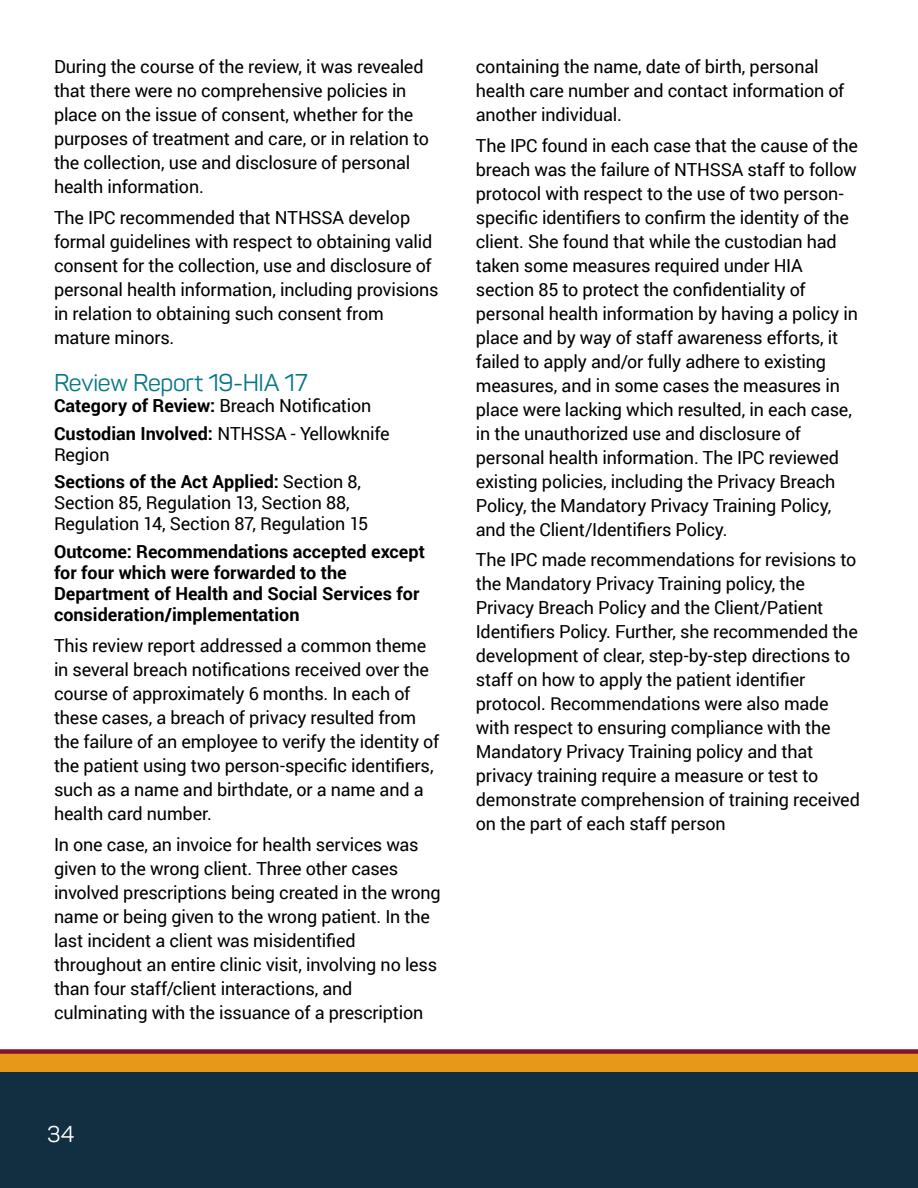
<style>
.page{position:relative;width:918px;height:1188px;background:#fff}
.page>*{position:absolute;margin:0;border:0;box-sizing:border-box;transform-origin:0 0}
.t1{font:24px "Panton W01";letter-spacing:-.015em;color:#077688}
.t2{font:22.5px "Panton W01";color:#fff}
.t3{font:18px/24px "Roboto";letter-spacing:-.01em;color:#000}
.t4{font:700 18px/21px "Roboto";color:#000}
.s1{font-weight:700}
.s2{font-weight:400}
</style>
<div class="page">
<svg style="left:0;top:1049px;width:918px;height:24px;background:#cb7b20"></svg>
<div style="left:0;top:1073px;width:918px;height:115px;background:#122f41"></div>
<p class="t3" style="left:54px;top:54px;width:376px">During the course of the review, it was revealed that there were no comprehensive policies in place on the issue of consent, whether for the purposes of treatment and care, or in relation to the collection, use and disclosure of personal health information.</p>
<p class="t3" style="left:54px;top:205px;width:386px">The IPC recommended that NTHSSA develop formal guidelines with respect to obtaining valid consent for the collection, use and disclosure of personal health information, including provisions in relation to obtaining such consent from mature minors.</p>
<h1 class="t1" style="left:54px;top:369px;width:255px">Review Report 19-HIA 17</h1>
<p class="t3" style="left:54px;top:391px;width:337px;line-height:27.8px"><span class="s1">Category of Review:</span> Breach Notification<br><span class="s1">Custodian Involved:</span> NTHSSA - Yellowknife</p>
<p class="t4" style="left:54px;top:440px;width:309px;line-height:27.8px"><span class="s2">Region<br></span>Sections of the Act Applied: <span class="s2">Section 8,</span></p>
<p class="t3" style="left:54px;top:492px;width:316px;line-height:21px">Section 85, Regulation 13, Section 88,<br>Regulation 14, Section 87, Regulation 15</p>
<p class="t4" style="left:54px;top:541px;width:373px">Outcome: Recommendations accepted except for four which were forwarded to the Department of Health and Social Services for consideration/implementation</p>
<p class="t3" style="left:54px;top:633px;width:387px">This review report addressed a common theme in several breach notifications received over the course of approximately 6 months. In each of these cases, a breach of privacy resulted from the failure of an employee to verify the identity of the patient using two person-specific identifiers, such as a name and birthdate, or a name and a health card number.</p>
<p class="t3" style="left:54px;top:832px;width:388px">In one case, an invoice for health services was given to the wrong client. Three other cases involved prescriptions being created in the wrong name or being given to the wrong patient. In the last incident a client was misidentified throughout an entire clinic visit, involving no less than four staff/client interactions, and culminating with the issuance of a prescription</p>
<p class="t3" style="left:476px;top:54px;width:370px">containing the name, date of birth, personal health care number and contact information of another individual.</p>
<p class="t3" style="left:476px;top:133px;width:384px">The IPC found in each case that the cause of the breach was the failure of NTHSSA staff to follow protocol with respect to the use of two person&shy;specific identifiers to confirm the identity of the client. She found that while the custodian had taken some measures required under HIA section 85 to protect the confidentiality of personal health information by having a policy in place and by way of staff awareness efforts, it failed to apply and/or fully adhere to existing measures, and in some cases the measures in place were lacking which resulted, in each case, in the unauthorized use and disclosure of personal health information. The IPC reviewed existing policies, including the Privacy Breach Policy, the Mandatory Privacy Training Policy, and the Client/Identifiers Policy.</p>
<p class="t3" style="left:476px;top:547px;width:386px">The IPC made recommendations for revisions to the Mandatory Privacy Training policy, the Privacy Breach Policy and the Client/Patient Identifiers Policy. Further, she recommended the development of clear, step-by-step directions to staff on how to apply the patient identifier protocol. Recommendations were also made with respect to ensuring compliance with the Mandatory Privacy Training policy and that privacy training require a measure or test to demonstrate comprehension of training received on the part of each staff person</p>
<p class="t2" style="left:47px;top:1121px;width:29px">34</p>
</div>
